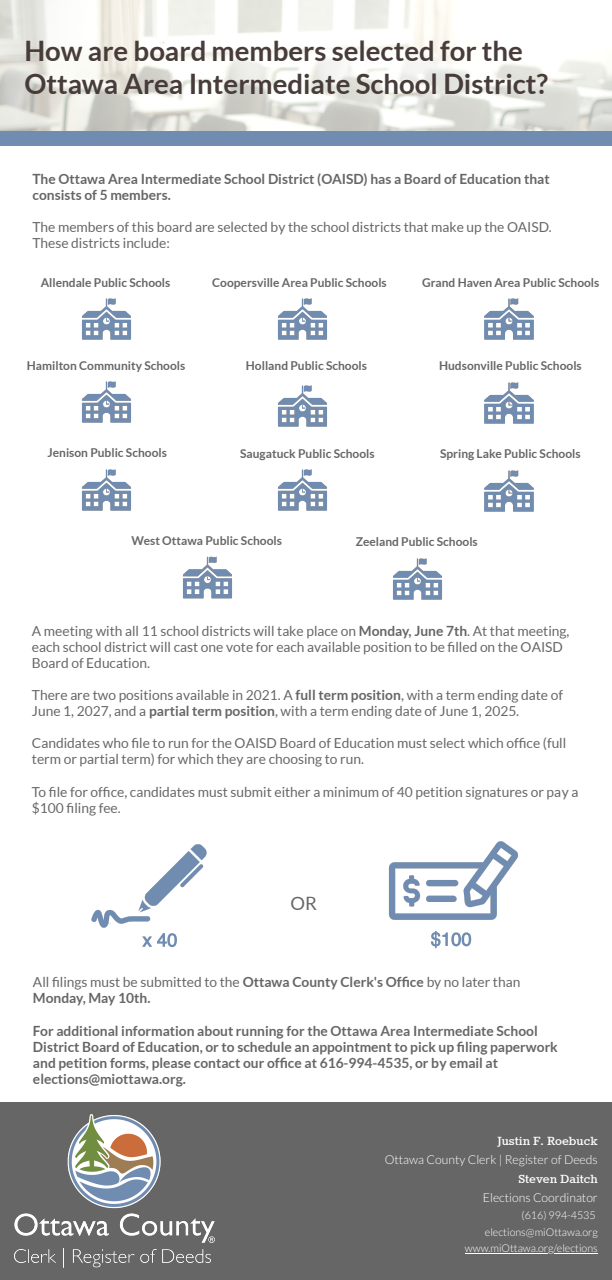
<style>
.page{position:relative;width:612px;height:1280px;background:#fff}
.page>*{position:absolute;margin:0;border:0;box-sizing:border-box;transform-origin:0 0}
.t1{font:700 27.6px/33.7px "Lato";color:#473c3a}
.t2{font:18.4px "Lato";color:#666}
.t3{font:13.8px/16.1px "Lato";color:#666}
.t4{font:700 13.8px/16.1px "Lato";color:#666}
.t5{font:700 13.8px "Rokkitt";color:#fff}
.t6{font:300 12.3px "Lato";color:#fff}
.t7{font:700 12px "Lato";color:#666}
.t8{font:300 10.7px/16.9px "Lato";color:#fff;text-align:right}
.s1{font-weight:700}
</style>
<div class="page">
<img style="left:0;top:0;width:612px;height:132px">
<img style="left:82px;top:298px;width:49px;height:42px">
<div style="left:0;top:1102px;width:612px;height:178px;background:#666"></div>
<hr style="left:465px;top:1253px;width:133px;height:1px;background:#fff">
<img style="left:15px;top:1114px;width:200px;height:154px">
<div style="left:0;top:132px;width:56px;height:14px;background:#708cb1"></div>
<div style="left:55px;top:132px;width:56px;height:14px;background:#708cb1"></div>
<div style="left:111px;top:132px;width:55px;height:14px;background:#708cb1"></div>
<div style="left:166px;top:132px;width:56px;height:14px;background:#708cb1"></div>
<div style="left:221px;top:132px;width:56px;height:14px;background:#708cb1"></div>
<div style="left:277px;top:132px;width:55px;height:14px;background:#708cb1"></div>
<div style="left:332px;top:132px;width:56px;height:14px;background:#708cb1"></div>
<div style="left:387px;top:132px;width:56px;height:14px;background:#708cb1"></div>
<div style="left:443px;top:132px;width:55px;height:14px;background:#708cb1"></div>
<div style="left:498px;top:132px;width:55px;height:14px;background:#708cb1"></div>
<div style="left:553px;top:132px;width:56px;height:14px;background:#708cb1"></div>
<hr style="left:609px;top:132px;width:3px;height:14px;background:#708cb1">
<img style="left:278px;top:298px;width:49px;height:42px">
<img style="left:484px;top:298px;width:50px;height:42px">
<img style="left:82px;top:381px;width:49px;height:42px">
<img style="left:278px;top:385px;width:49px;height:42px">
<img style="left:484px;top:382px;width:50px;height:42px">
<img style="left:82px;top:469px;width:49px;height:42px">
<img style="left:278px;top:469px;width:49px;height:42px">
<img style="left:484px;top:470px;width:50px;height:42px">
<img style="left:183px;top:556px;width:49px;height:43px">
<img style="left:393px;top:558px;width:49px;height:42px">
<img style="left:91px;top:844px;width:116px;height:84px">
<img style="left:388px;top:841px;width:130px;height:99px">
<svg style="left:431px;top:931px;width:40px;height:17px"></svg>
<svg style="left:142px;top:933px;width:35px;height:14px"></svg>
<h1 class="t1" style="left:24px;top:33px;width:525px">How are board members selected for the<br>Ottawa Area Intermediate School District?</h1>
<p class="t4" style="left:32px;top:171px;width:519px">The Ottawa Area Intermediate School District (OAISD) has a Board of Education that consists of 5 members.</p>
<p class="t3" style="left:32px;top:219px;width:521px">The members of this board are selected by the school districts that make up the OAISD.<br>These districts include:</p>
<p class="t7" style="left:41px;top:276px;width:131px">Allendale Public Schools</p>
<p class="t7" style="left:212px;top:276px;width:176px">Coopersville Area Public Schools</p>
<p class="t7" style="left:422px;top:276px;width:179px">Grand Haven Area Public Schools</p>
<p class="t7" style="left:27px;top:358px;width:160px">Hamilton Community Schools</p>
<p class="t7" style="left:246px;top:359px;width:123px">Holland Public Schools</p>
<p class="t7" style="left:439px;top:359px;width:144px">Hudsonville Public Schools</p>
<p class="t7" style="left:48px;top:446px;width:121px">Jenison Public Schools</p>
<p class="t7" style="left:240px;top:446px;width:136px">Saugatuck Public Schools</p>
<p class="t7" style="left:440px;top:446px;width:142px">Spring Lake Public Schools</p>
<p class="t7" style="left:131px;top:534px;width:152px">West Ottawa Public Schools</p>
<p class="t7" style="left:356px;top:534px;width:123px">Zeeland Public Schools</p>
<p class="t3" style="left:32px;top:623px;width:539px">A meeting with all 11 school districts will take place on <span class="s1">Monday, June 7th</span>. At that meeting, each school district will cast one vote for each available position to be filled on the OAISD<br>Board of Education.</p>
<p class="t3" style="left:32px;top:687px;width:533px">There are two positions available in 2021. A <span class="s1">full term position</span>, with a term ending date of<br>June 1, 2027, and a <span class="s1">partial term position</span>, with a term ending date of June 1, 2025.</p>
<p class="t3" style="left:32px;top:735px;width:536px">Candidates who file to run for the OAISD Board of Education must select which office (full term or partial term) for which they are choosing to run.</p>
<p class="t3" style="left:32px;top:784px;width:548px">To file for office, candidates must submit either a minimum of 40 petition signatures or pay a $100 filing fee.</p>
<h2 class="t2" style="left:290px;top:893px;width:28px">OR</h2>
<p class="t3" style="left:33px;top:974px;width:489px">All filings must be submitted to the <span class="s1">Ottawa County Clerk's Office</span> by no later than<br><span class="s1">Monday, May 10th.</span></p>
<p class="t4" style="left:33px;top:1022px;width:526px">For additional information about running for the Ottawa Area Intermediate School District Board of Education, or to schedule an appointment to pick up filing paperwork and petition forms, please contact our office at 616-994-4535, or by email at elections@miottawa.org.</p>
<p class="t5" style="left:497px;top:1134px;width:102px">Justin F. Roebuck</p>
<p class="t6" style="left:385px;top:1152px;width:215px">Ottawa County Clerk | Register of Deeds</p>
<p class="t5" style="left:518px;top:1171px;width:81px">Steven Daitch</p>
<p class="t6" style="left:483px;top:1190px;width:116px">Elections Coordinator</p>
<p class="t8" style="left:465px;top:1206px;width:134px">(616) 994-4535 elections@miOttawa.org www.miOttawa.org/elections</p>
</div>
